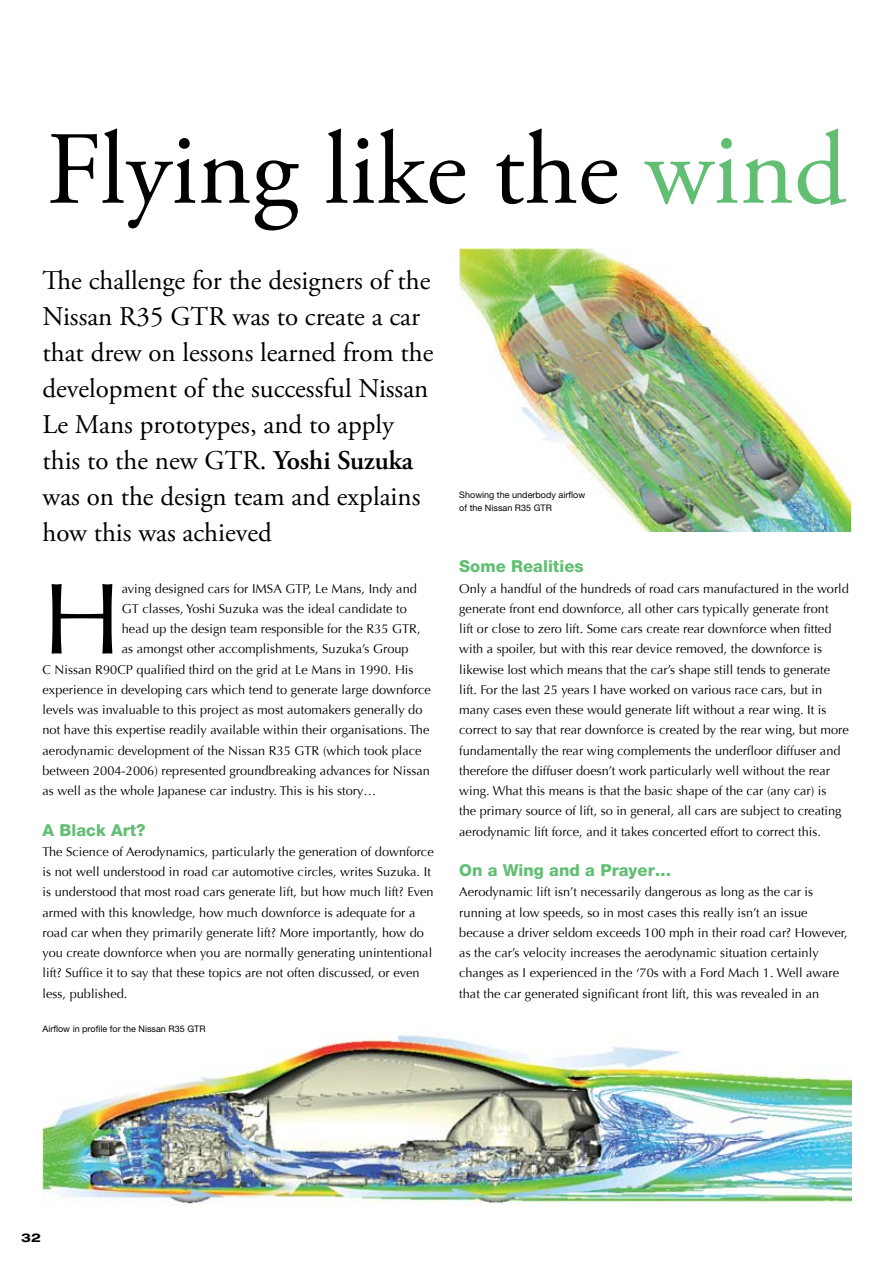
<style>
.page{position:relative;width:893px;height:1263px;background:#fff}
.page>*{position:absolute;margin:0;border:0;box-sizing:border-box;transform-origin:0 0}
.t1{font:103.5px "Adobe Garamond Pro";color:#000}
.t2{font:101.55px "Optima";color:#000}
.t3{font:27px/36px "Adobe Garamond Pro";color:#000}
.t4{font:800 16.5px "Helvetica Neue";letter-spacing:.005em;color:#61be73}
.t5{font:12.75px/20.2px "Optima";letter-spacing:.005em;color:#000}
.t6{font:700 expanded 12px "Helvetica Neue";color:#000}
.t7{font:9px/13.5px "Helvetica Neue";letter-spacing:.005em;color:#000}
.s1{color:#61be73}
.s2{font-weight:600}
</style>
<div class="page">
<img style="left:459px;top:248px;width:391px;height:284px">
<img style="left:43px;top:1035px;width:808px;height:170px">
<h1 class="t1" style="left:46px;top:108px;width:802px">Flying like the <span class="s1">wind</span></h1>
<p class="t3" style="left:43px;top:263px;width:392px">The challenge for the designers of the<br>Nissan R35 GTR was to create a car that drew on lessons learned from the development of the successful Nissan<br>Le Mans prototypes, and to apply this to the new GTR. <span class="s2">Yoshi Suzuka </span>was on the design team and explains how this was achieved</p>
<h2 class="t2" style="left:43px;top:560px;width:80px">H</h2>
<p class="t5" style="left:122px;top:578px;width:297px">aving designed cars for IMSA GTP, Le Mans, Indy and</p>
<p class="t5" style="left:122px;top:599px;width:287px">GT classes, Yoshi Suzuka was the ideal candidate to</p>
<p class="t5" style="left:122px;top:619px;width:300px">head up the design team responsible for the R35 GTR,</p>
<p class="t5" style="left:122px;top:639px;width:288px">as amongst other accomplishments, Suzuka’s Group</p>
<p class="t5" style="left:43px;top:659px;width:372px">C Nissan R90CP qualified third on the grid at Le Mans in 1990. His</p>
<p class="t5" style="left:43px;top:680px;width:390px">experience in developing cars which tend to generate large downforce</p>
<p class="t5" style="left:43px;top:700px;width:381px">levels was invaluable to this project as most automakers generally do</p>
<p class="t5" style="left:43px;top:720px;width:388px">not have this expertise readily available within their organisations. The</p>
<p class="t5" style="left:43px;top:740px;width:381px">aerodynamic development of the Nissan R35 GTR (which took place</p>
<p class="t5" style="left:43px;top:761px;width:389px">between 2004-2006) represented groundbreaking advances for Nissan</p>
<p class="t5" style="left:43px;top:781px;width:335px">as well as the whole Japanese car industry. This is his story…</p>
<p class="t4" style="left:43px;top:820px;width:105px">A Black Art?</p>
<p class="t5" style="left:43px;top:842px;width:393px">The Science of Aerodynamics, particularly the generation of downforce is not well understood in road car automotive circles, writes Suzuka. It is understood that most road cars generate lift, but how much lift? Even armed with this knowledge, how much downforce is adequate for a road car when they primarily generate lift? More importantly, how do you create downforce when you are normally generating unintentional lift? Suffice it to say that these topics are not often discussed, or even less, published.</p>
<p class="t7" style="left:43px;top:1022px;width:165px">Airflow in profile for the Nissan R35 GTR</p>
<p class="t7" style="left:459px;top:488px;width:127px">Showing the underbody airflow of the Nissan R35 GTR</p>
<p class="t4" style="left:459px;top:557px;width:126px">Some Realities</p>
<p class="t5" style="left:459px;top:578px;width:391px">Only a handful of the hundreds of road cars manufactured in the world generate front end downforce, all other cars typically generate front<br>lift or close to zero lift. Some cars create rear downforce when fitted with a spoiler, but with this rear device removed, the downforce is likewise lost which means that the car’s shape still tends to generate lift. For the last 25 years I have worked on various race cars, but in many cases even these would generate lift without a rear wing. It is correct to say that rear downforce is created by the rear wing, but more fundamentally the rear wing complements the underfloor diffuser and therefore the diffuser doesn’t work particularly well without the rear wing. What this means is that the basic shape of the car (any car) is<br>the primary source of lift, so in general, all cars are subject to creating aerodynamic lift force, and it takes concerted effort to correct this.</p>
<p class="t4" style="left:459px;top:860px;width:213px">On a Wing and a Prayer…</p>
<p class="t5" style="left:459px;top:882px;width:390px">Aerodynamic lift isn’t necessarily dangerous as long as the car is running at low speeds, so in most cases this really isn’t an issue because a driver seldom exceeds 100 mph in their road car? However, as the car’s velocity increases the aerodynamic situation certainly changes as I experienced in the ‘70s with a Ford Mach 1. Well aware that the car generated significant front lift, this was revealed in an</p>
<p class="t6" style="left:21px;top:1230px;width:21px">32</p>
</div>
